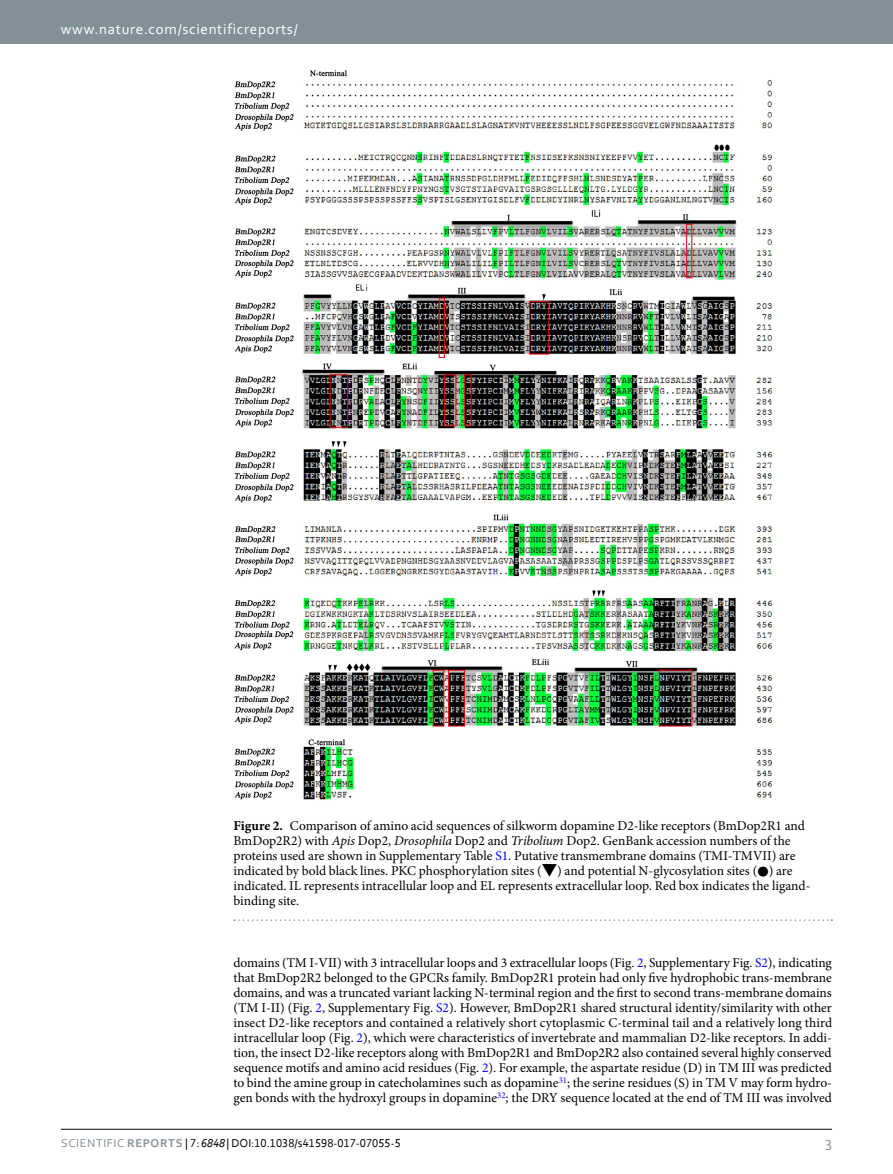
<style>
.page{position:relative;width:893px;height:1174px;background:#fff}
.page>*{position:absolute;margin:0;border:0;box-sizing:border-box;transform-origin:0 0}
.t1{font:15px "Corbel 2";letter-spacing:.045em;color:#fff}
.t2{font:15px "Corbel 2";color:#839097}
.t3{font:13.5px/15px "Minion Pro";color:#000;text-align:justify}
.t4{font:12px "Corbel";color:#000}
.s1{font-weight:700}
.s2{font-style:italic}
.s3{color:#00f}
.s4{font-family:"STIX General"}
.s5{font-family:"Corbel 2";color:#839097}
.s6{font-family:"Corbel Bold 2";color:#839097}
</style>
<div class="page">
<div style="left:0;top:0;width:893px;height:43px;background:#839097"></div>
<hr style="left:61px;top:1129px;width:771px;height:1px;background:#000">
<img style="left:234px;top:70px;width:539px;height:730px">
<svg style="left:234px;top:919px;width:598px;height:2px"></svg>
<p class="t1" style="left:61px;top:19px;width:238px">www.nature.com/scientificreports/</p>
<p class="t3" style="left:233px;top:818px;width:579px;text-align:left"><span class="s1">Figure 2.</span> Comparison of amino acid sequences of silkworm dopamine D2-like receptors (BmDop2R1 and BmDop2R2) with <span class="s2">Apis</span> Dop2, <span class="s2">Drosophila</span> Dop2 and <span class="s2">Tribolium</span> Dop2. GenBank accession numbers of the proteins used are shown in Supplementary Table <span class="s3">S1</span>. Putative transmembrane domains (TMI-TMVII) are indicated by bold black lines. PKC phosphorylation sites (<span class="s4">▼</span>) and potential N-glycosylation sites (<span class="s4">●</span>) are indicated. IL represents intracellular loop and EL represents extracellular loop. Red box indicates the ligand&shy;binding site.</p>
<p class="t3" style="left:233px;top:955px;width:600px">domains (TM I-VII) with 3 intracellular loops and 3 extracellular loops (Fig. <span class="s3">2</span>, Supplementary Fig. <span class="s3">S2</span>), indicating that BmDop2R2 belonged to the GPCRs family. BmDop2R1 protein had only five hydrophobic trans-membrane domains, and was a truncated variant lacking N-terminal region and the first to second trans-membrane domains (TM I-II) (Fig. <span class="s3">2</span>, Supplementary Fig. <span class="s3">S2</span>). However, BmDop2R1 shared structural identity/similarity with other insect D2-like receptors and contained a relatively short cytoplasmic C-terminal tail and a relatively long third intracellular loop (Fig. <span class="s3">2</span>), which were characteristics of invertebrate and mammalian D2-like receptors. In addi&shy;tion, the insect D2-like receptors along with BmDop2R1 and BmDop2R2 also contained several highly conserved sequence motifs and amino acid residues (Fig. <span class="s3">2</span>). For example, the aspartate residue (D) in TM III was predicted to bind the amine group in catecholamines such as dopamine<sup>31</sup>; the serine residues (S) in TM V may form hydro&shy;gen bonds with the hydroxyl groups in dopamine<sup>32</sup>; the DRY sequence located at the end of TM III was involved</p>
<p class="t4" style="left:61px;top:1135px;width:341px"><span class="s5">Scientific</span> <span class="s6">REPORTS</span> | 7: <span class="s2">6848</span>| DOI:10.1038/s41598-017-07055-5</p>
<p class="t2" style="left:825px;top:1132px;width:8px">3</p>
</div>
